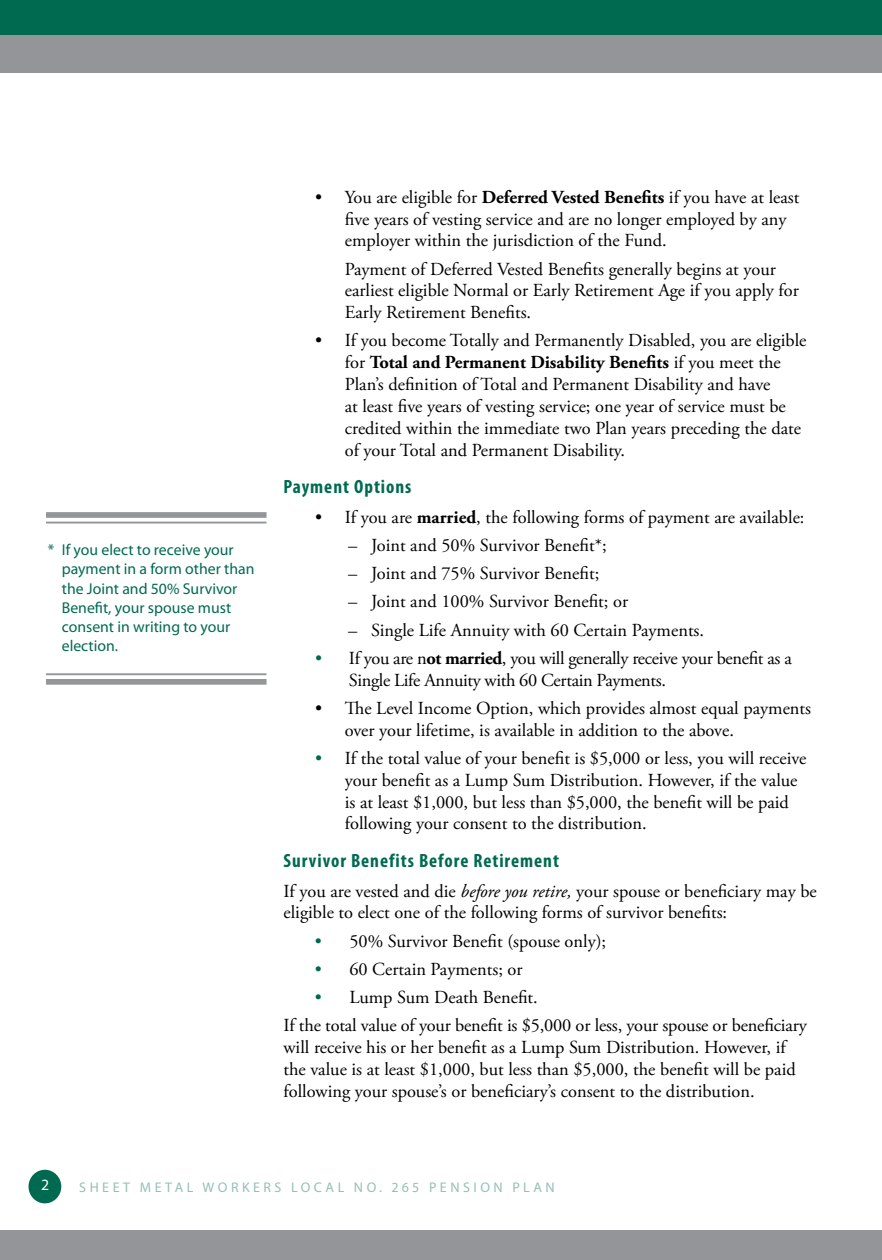
<style>
.page{position:relative;width:882px;height:1260px;background:#fff}
.page>*{position:absolute;margin:0;border:0;box-sizing:border-box;transform-origin:0 0}
.t1{font:700 condensed 19.25px "Myriad Pro";letter-spacing:.05em;color:#006a51}
.t2{font:18.38px/21.9px "Adobe Garamond Pro";color:#000}
.t3{font:18.38px/21.9px "Adobe Garamond Pro";letter-spacing:-.02em;color:#000}
.t4{font:15.75px/19.2px "Myriad Pro";color:#006a51}
.t5{font:15.75px "Myriad Pro";color:#fff}
.t6{font:14px "Myriad Pro";letter-spacing:.25em;color:#94c0b6}
.s1{font-weight:700}
.s2{color:#006a51}
.s3{font-style:italic}
</style>
<div class="page">
<div style="left:29px;top:1170px;width:32px;height:33px;background:#006a51;border-radius:50%"></div>
<div style="left:0;top:0;width:882px;height:35px;background:#006a51"></div>
<div style="left:0;top:35px;width:882px;height:38px;background:#939598"></div>
<div style="left:0;top:1230px;width:882px;height:30px;background:#939598"></div>
<div style="left:46px;top:512px;width:221px;height:6px;background:#939598"></div>
<hr style="left:46px;top:522px;width:221px;height:2px;background:#939598">
<hr style="left:46px;top:673px;width:221px;height:2px;background:#939598">
<div style="left:46px;top:679px;width:221px;height:6px;background:#939598"></div>
<p class="t4" style="left:62px;top:540px;width:194px;text-indent:-14px">* If you elect to receive your payment in a form other than the Joint and 50% Survivor<br>Benefit, your spouse must consent in writing to your election.</p>
<p class="t2" style="left:345px;top:187px;width:456px;text-indent:-30px">• You are eligible for <span class="s1">Deferred Vested Benefits</span> if you have at least five years of vesting service and are no longer employed by any employer within the jurisdiction of the Fund.</p>
<p class="t2" style="left:345px;top:258px;width:456px">Payment of Deferred Vested Benefits generally begins at your earliest eligible Normal or Early Retirement Age if you apply for<br>Early Retirement Benefits.</p>
<p class="t2" style="left:345px;top:330px;width:463px;text-indent:-30px">• If you become Totally and Permanently Disabled, you are eligible for <span class="s1">Total and Permanent Disability Benefits</span> if you meet the Plan’s definition of Total and Permanent Disability and have<br>at least five years of vesting service; one year of service must be credited within the immediate two Plan years preceding the date of your Total and Permanent Disability.</p>
<p class="t1" style="left:284px;top:475px;width:130px">Payment Options</p>
<p class="t2" style="left:315px;top:507px;width:491px">• If you are <span class="s1">married</span>, the following forms of payment are available:</p>
<p class="t2" style="left:348px;top:535px;width:260px">– Joint and 50% Survivor Benefit*;</p>
<p class="t2" style="left:348px;top:563px;width:253px">– Joint and 75% Survivor Benefit;</p>
<p class="t2" style="left:348px;top:591px;width:281px">– Joint and 100% Survivor Benefit; or</p>
<p class="t2" style="left:348px;top:619px;width:357px">– Single Life Annuity with 60 Certain Payments.</p>
<p class="t3" style="left:349px;top:648px;width:444px;text-indent:-34px"><span class="s2">•</span> If you are n<span class="s1">ot married</span>, you will generally receive your benefit as a<br>Single Life Annuity with 60 Certain Payments.</p>
<p class="t2" style="left:345px;top:698px;width:468px;text-indent:-30px">• The Level Income Option, which provides almost equal payments over your lifetime, is available in addition to the above.</p>
<p class="t2" style="left:345px;top:748px;width:463px;text-indent:-30px"><span class="s2">•</span> If the total value of your benefit is $5,000 or less, you will receive your benefit as a Lump Sum Distribution. However, if the value is at least $1,000, but less than $5,000, the benefit will be paid following your consent to the distribution.</p>
<p class="t1" style="left:284px;top:848px;width:277px">Survivor Benefits Before Retirement</p>
<p class="t2" style="left:284px;top:880px;width:535px">If you are vested and die <span class="s3">before you retire,</span> your spouse or beneficiary may be eligible to elect one of the following forms of survivor benefits:</p>
<p class="t2" style="left:315px;top:930px;width:293px"><span class="s2">•</span> 50% Survivor Benefit (spouse only);</p>
<p class="t2" style="left:315px;top:959px;width:209px"><span class="s2">•</span> 60 Certain Payments; or</p>
<p class="t2" style="left:284px;top:984px;width:525px;line-height:28.2px;text-indent:31px"><span class="s2">•</span> Lump Sum Death Benefit.<br>If the total value of your benefit is $5,000 or less, your spouse or beneficiary</p>
<p class="t2" style="left:284px;top:1037px;width:514px">will receive his or her benefit as a Lump Sum Distribution. However, if the value is at least $1,000, but less than $5,000, the benefit will be paid following your spouse’s or beneficiary’s consent to the distribution.</p>
<p class="t5" style="left:41px;top:1175px;width:10px">2</p>
<p class="t6" style="left:79px;top:1178px;width:372px">sheet metal workers local no. 265 PENS</p>
<p class="t6" style="left:473px;top:1178px;width:19px">I ON</p>
<p class="t6" style="left:512px;top:1178px;width:44px">p lan</p>
</div>
